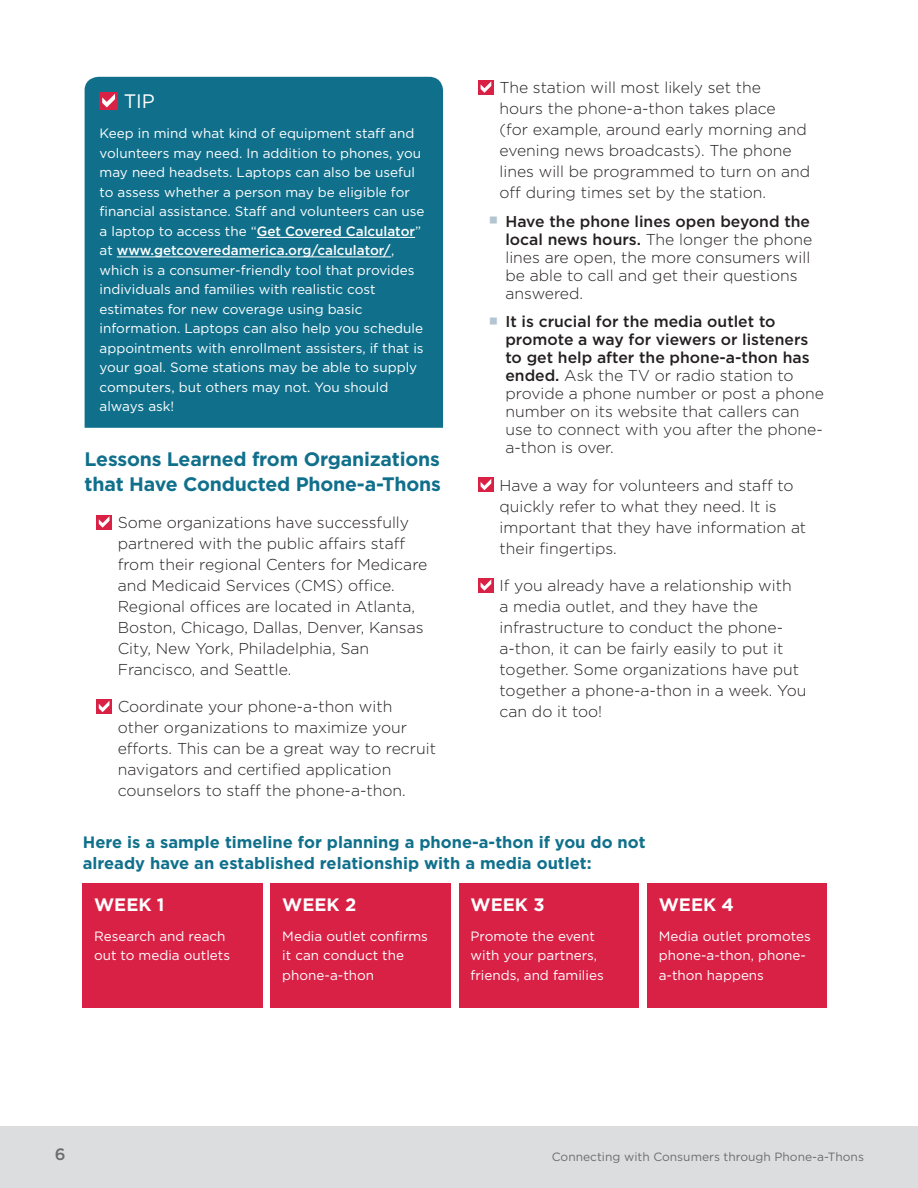
<style>
.page{position:relative;width:918px;height:1188px;background:#fff}
.page>*{position:absolute;margin:0;border:0;box-sizing:border-box;transform-origin:0 0}
.t1{font:700 19.5px/24px "Gotham";letter-spacing:-.01em;color:#10708c}
.t2{font:19.5px "Gotham";color:#fff}
.SIDEBAR_BODY{font:700 18px "Gotham";color:#fff}
.t3{font:700 16.5px/21px "Gotham";color:#10708c}
.t4{font:500 16.5px "Gotham";color:#6c6d70}
.Check-level_1{font:300 15.75px/21px "Gotham";color:#231f20}
.SIDEBAR_BODY-2{font:13.5px/19.5px "Gotham";color:#fff}
.t5{font:12px "Gotham";color:#6c6d70}
.s1{font-weight:500}
</style>
<div class="page">
<div style="left:0;top:1126px;width:918px;height:62px;background:#dcdddf"></div>
<div style="left:85px;top:77px;width:358px;height:351px;background:#10708c"></div>
<hr style="left:257px;top:237px;width:158px;height:1px;background:#fff">
<hr style="left:117px;top:257px;width:274px;height:1px;background:#fff">
<div style="left:100px;top:92px;width:18px;height:18px;background:#d92146"></div>
<svg style="left:102px;top:94px;width:13px;height:13px"></svg>
<svg style="left:97px;top:515px;width:15px;height:15px"></svg>
<svg style="left:99px;top:516px;width:10px;height:12px"></svg>
<svg style="left:97px;top:699px;width:15px;height:15px"></svg>
<svg style="left:99px;top:701px;width:10px;height:11px"></svg>
<svg style="left:478px;top:80px;width:16px;height:15px"></svg>
<svg style="left:481px;top:81px;width:10px;height:12px"></svg>
<svg style="left:478px;top:477px;width:16px;height:15px"></svg>
<svg style="left:481px;top:479px;width:10px;height:11px"></svg>
<svg style="left:478px;top:578px;width:16px;height:15px"></svg>
<svg style="left:481px;top:579px;width:10px;height:12px"></svg>
<div style="left:82px;top:884px;width:180px;height:124px;background:#d92146"></div>
<div style="left:270px;top:884px;width:180px;height:124px;background:#d92146"></div>
<div style="left:459px;top:884px;width:180px;height:124px;background:#d92146"></div>
<div style="left:647px;top:884px;width:180px;height:124px;background:#d92146"></div>
<p class="t2" style="left:124px;top:90px;width:32px">TIP</p>
<p class="SIDEBAR_BODY-2" style="left:100px;top:123px;width:326px">Keep in mind what kind of equipment staff and volunteers may need. In addition to phones, you may need headsets. Laptops can also be useful to assess whether a person may be eligible for financial assistance. Staff and volunteers can use a laptop to access the “<span class="s1">Get Covered Calculator</span>” at <span class="s1">www.getcoveredamerica.org/calculator/</span>, which is a consumer-friendly tool that provides individuals and families with realistic cost estimates for new coverage using basic information. Laptops can also help you schedule appointments with enrollment assisters, if that is your goal. Some stations may be able to supply computers, but others may not. You should always ask!</p>
<h1 class="t1" style="left:85px;top:447px;width:358px">Lessons Learned from Organizations that Have Conducted Phone-a-Thons</h1>
<p class="Check-level_1" style="left:118px;top:512px;width:311px">Some organizations have successfully partnered with the public affairs staff from their regional Centers for Medicare and Medicaid Services (CMS) office.<br>Regional offices are located in Atlanta, Boston, Chicago, Dallas, Denver, Kansas City, New York, Philadelphia, San Francisco, and Seattle.</p>
<p class="Check-level_1" style="left:118px;top:696px;width:320px">Coordinate your phone-a-thon with other organizations to maximize your efforts. This can be a great way to recruit navigators and certified application counselors to staff the phone-a-thon.</p>
<p class="Check-level_1" style="left:500px;top:77px;width:312px">The station will most likely set the<br>hours the phone-a-thon takes place<br>(for example, around early morning and evening news broadcasts). The phone lines will be programmed to turn on and off during times set by the station.</p>
<p class="Check-level_1" style="left:505px;top:212px;width:308px;line-height:18px"><span class="s1">Have the phone lines open beyond the local news hours.</span> The longer the phone lines are open, the more consumers will be able to call and get their questions answered.</p>
<p class="Check-level_1" style="left:505px;top:312px;width:320px;line-height:18px"><span class="s1">It is crucial for the media outlet to promote a way for viewers or listeners to get help after the phone-a-thon has ended.</span> Ask the TV or radio station to provide a phone number or post a phone number on its website that callers can use to connect with you after the phone&shy;a-thon is over.</p>
<p class="Check-level_1" style="left:500px;top:474px;width:308px">Have a way for volunteers and staff to quickly refer to what they need. It is important that they have information at their fingertips.</p>
<p class="Check-level_1" style="left:500px;top:575px;width:309px">If you already have a relationship with<br>a media outlet, and they have the infrastructure to conduct the phone&shy;a-thon, it can be fairly easily to put it together. Some organizations have put together a phone-a-thon in a week. You can do it too!</p>
<h2 class="t3" style="left:83px;top:831px;width:564px">Here is a sample timeline for planning a phone-a-thon if you do not already have an established relationship with a media outlet:</h2>
<p class="SIDEBAR_BODY" style="left:94px;top:894px;width:72px">WEEK 1</p>
<p class="SIDEBAR_BODY-2" style="left:94px;top:926px;width:137px">Research and reach out to media outlets</p>
<p class="SIDEBAR_BODY" style="left:282px;top:894px;width:76px">WEEK 2</p>
<p class="SIDEBAR_BODY-2" style="left:282px;top:926px;width:147px">Media outlet confirms it can conduct the phone-a-thon</p>
<p class="SIDEBAR_BODY" style="left:471px;top:894px;width:76px">WEEK 3</p>
<p class="SIDEBAR_BODY-2" style="left:471px;top:926px;width:135px">Promote the event with your partners, friends, and families</p>
<p class="SIDEBAR_BODY" style="left:659px;top:894px;width:77px">WEEK 4</p>
<p class="SIDEBAR_BODY-2" style="left:659px;top:926px;width:154px">Media outlet promotes phone-a-thon, phone&shy;a-thon happens</p>
<p class="t4" style="left:55px;top:1145px;width:12px">6</p>
<p class="t5" style="left:552px;top:1150px;width:314px">Connecting with Consumers through Phone-a-Thons</p>
</div>
